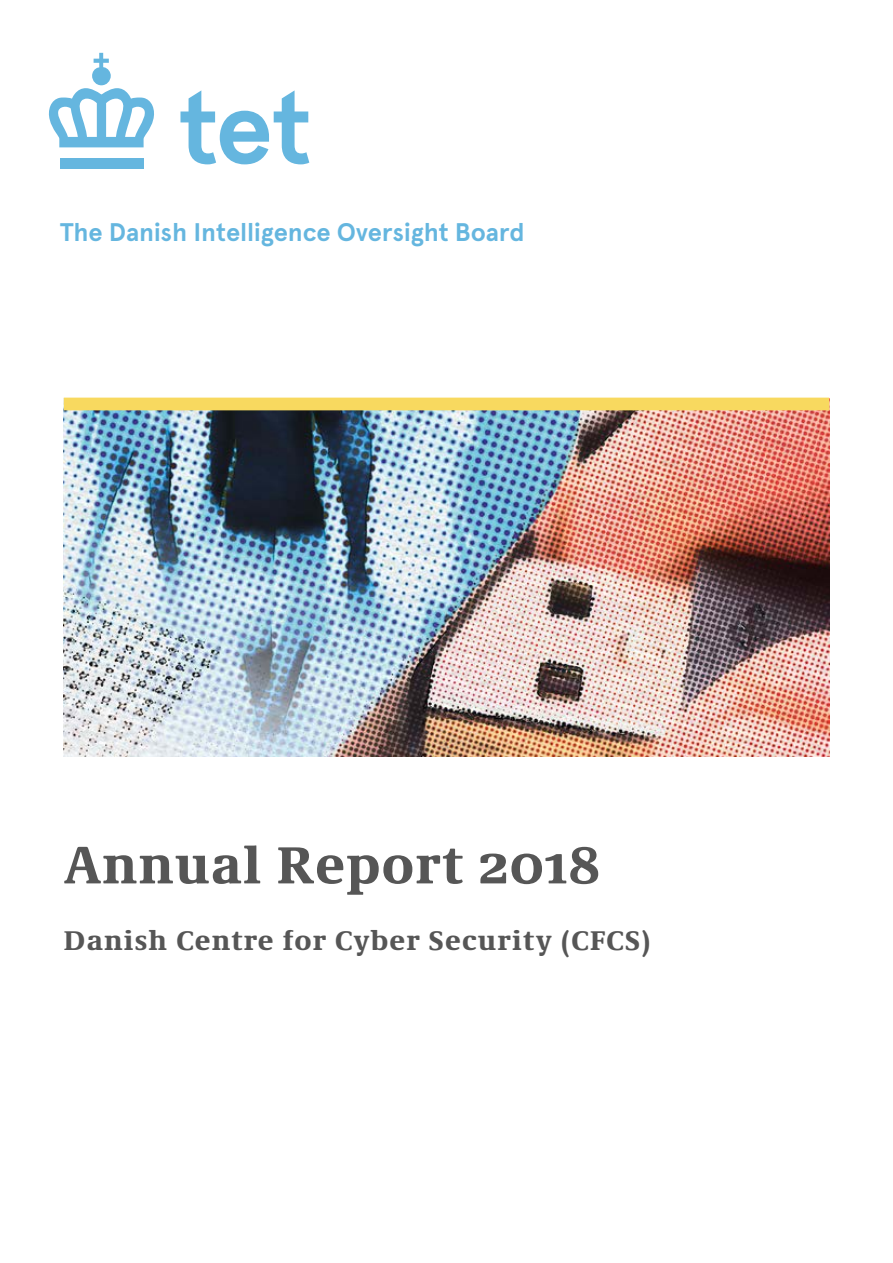
<style>
.page{position:relative;width:893px;height:1263px;background:#fff}
.page>*{position:absolute;margin:0;border:0;box-sizing:border-box;transform-origin:0 0}
.t1{font:800 54px "Demos Next Pro";letter-spacing:.02em;color:#565656}
.t2{font:28.5px "Demos Next Pro Heavy 2";letter-spacing:.04em;color:#565656}
.t3{font:700 25.5px "Apercu";letter-spacing:-.005em;color:#65b6df}
</style>
<div class="page">
<img style="left:64px;top:410px;width:765px;height:347px">
<div style="left:64px;top:398px;width:765px;height:12px;background:#f8d95f"></div>
<svg style="left:180px;top:90px;width:129px;height:74px"></svg>
<div style="left:60px;top:158px;width:84px;height:10px;background:#65b6df"></div>
<svg style="left:49px;top:53px;width:105px;height:94px"></svg>
<p class="t3" style="left:60px;top:217px;width:466px">The Danish Intelligence Oversight Board</p>
<p class="t3" style="left:60px;top:228px;width:447px">Tilsynet med Efterretningstjenesterne</p>
<h1 class="t1" style="left:64px;top:826px;width:537px">Annual Report 2018</h1>
<p class="t2" style="left:64px;top:920px;width:588px">Danish Centre for Cyber Security (CFCS)</p>
</div>
